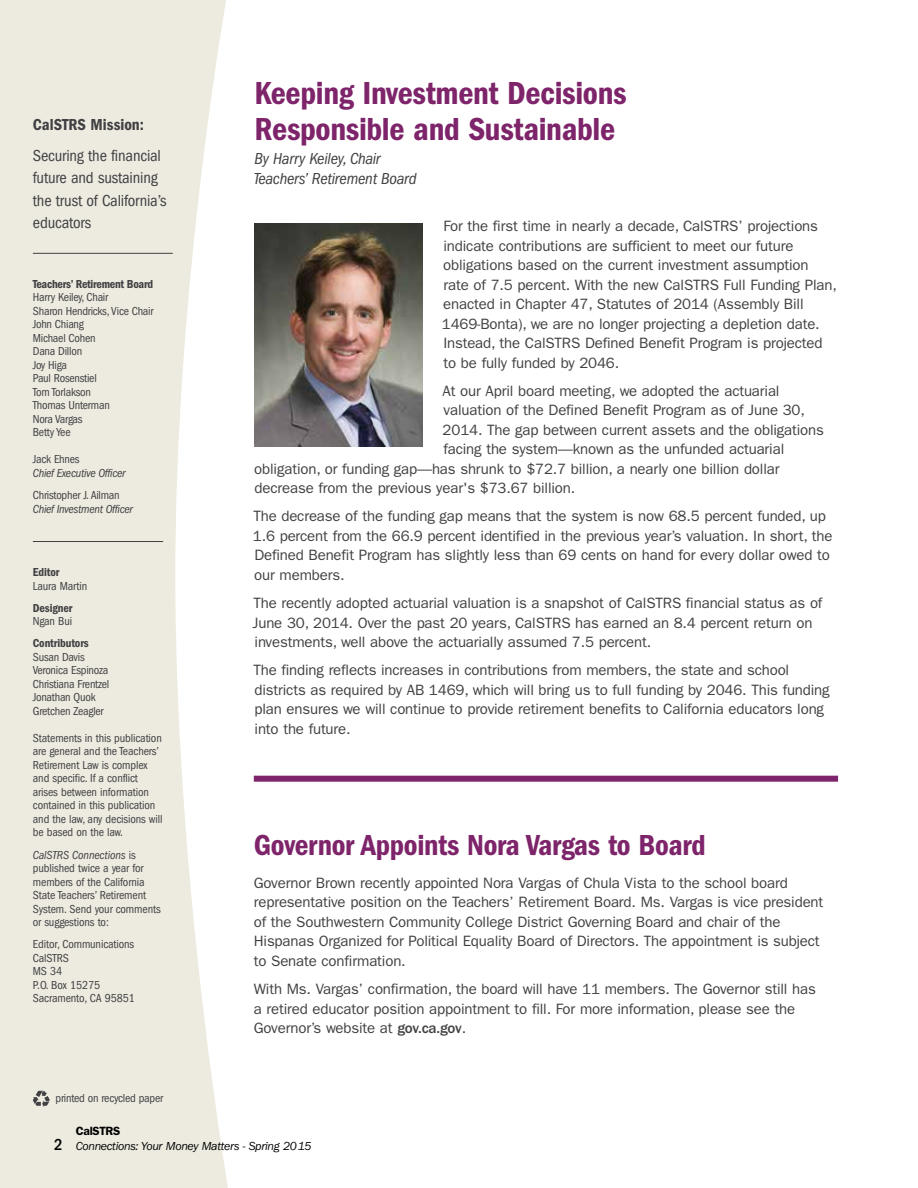
<style>
.page{position:relative;width:918px;height:1188px;background:#fff}
.page>*{position:absolute;margin:0;border:0;box-sizing:border-box;transform-origin:0 0}
.t1{font:33px/36px "ITC Franklin Gothic Std Dm Cd";letter-spacing:-.01em;color:#7e246a}
.t2{font:30px "ITC Franklin Gothic Std Dm Cd";letter-spacing:-.01em;color:#7e246a}
.t3{font:condensed 16.5px/22.5px "ITC Franklin Gothic Std";letter-spacing:-.01em;color:#414042}
.t4{font:italic condensed 16.5px/20px "ITC Franklin Gothic Std";letter-spacing:-.01em;color:#414042}
.t5{font:16.5px "ITC Franklin Gothic Std Dm Cd";color:#414042}
.t6{font:500 condensed 16.5px "ITC Franklin Gothic Std";color:#000}
.t7{font:15px/19.5px "ITC Franklin Gothic Std";letter-spacing:-.01em;color:#414042}
.t8{font:condensed 12px/13.5px "ITC Franklin Gothic Std";letter-spacing:-.01em;color:#414042}
.t9{font:12px "ITC Franklin Gothic Std Dm Cd";letter-spacing:-.01em;color:#414042}
.t10{font:italic condensed 12px "ITC Franklin Gothic Std";letter-spacing:-.02em;color:#414042}
.t11{font:italic 12px "ITC Franklin Gothic Std";letter-spacing:-.025em;color:#000}
.t12{font:600 12px "ITC Franklin Gothic Std";letter-spacing:-.025em;color:#000}
.s1{font-style:italic}
.s2{font-weight:500}
</style>
<div class="page">
<img style="left:255px;top:224px;width:168px;height:223px">
<svg style="left:0;top:0;width:228px;height:1188px;fill:#edebe0"></svg>
<svg style="left:33px;top:1091px;width:17px;height:16px"></svg>
<hr style="left:33px;top:253px;width:140px;height:1px;background:#414042">
<hr style="left:33px;top:541px;width:130px;height:1px;background:#414042">
<div style="left:254px;top:776px;width:584px;height:6px;background:#7e246a"></div>
<p class="t5" style="left:33px;top:115px;width:113px">CalSTRS Mission:</p>
<p class="t3" style="left:33px;top:144px;width:135px">Securing the financial future and sustaining the trust of California’s educators</p>
<p class="t9" style="left:33px;top:277px;width:122px">Teachers’ Retirement Board</p>
<p class="t8" style="left:33px;top:291px;width:122px">Harry Keiley, Chair<br>Sharon Hendricks, Vice Chair<br>John Chiang<br>Michael Cohen<br>Dana Dillon<br>Joy Higa<br>Paul Rosenstiel<br>Tom Torlakson<br>Thomas Unterman<br>Nora Vargas<br>Betty Yee</p>
<p class="t8" style="left:33px;top:453px;width:48px">Jack Ehnes</p>
<p class="t10" style="left:33px;top:466px;width:94px">Chief Executive Officer</p>
<p class="t8" style="left:33px;top:488px;width:88px">Christopher J. Ailman</p>
<p class="t10" style="left:33px;top:502px;width:101px">Chief Investment Officer</p>
<p class="t9" style="left:33px;top:565px;width:28px">Editor</p>
<p class="t8" style="left:33px;top:579px;width:56px">Laura Martin</p>
<p class="t9" style="left:33px;top:601px;width:41px">Designer</p>
<p class="t8" style="left:33px;top:615px;width:41px">Ngan Bui</p>
<p class="t9" style="left:33px;top:637px;width:57px">Contributors</p>
<p class="t8" style="left:33px;top:650px;width:78px">Susan Davis<br>Veronica Espinoza<br>Christiana Frentzel<br>Jonathan Quok<br>Gretchen Zeagler</p>
<p class="t8" style="left:33px;top:731px;width:131px">Statements in this publication are general and the Teachers’<br>Retirement Law is complex and specific. If a conflict arises between information contained in this publication and the law, any decisions will be based on the law.</p>
<p class="t8" style="left:33px;top:848px;width:129px"><span class="s1">CalSTRS Connections</span> is published twice a year for members of the California<br>State Teachers’ Retirement<br>System. Send your comments or suggestions to:</p>
<p class="t8" style="left:33px;top:938px;width:104px">Editor, Communications<br>CalSTRS<br>MS 34<br>P.O. Box 15275<br>Sacramento, CA 95851</p>
<p class="t8" style="left:56px;top:1091px;width:109px">printed on recycled paper</p>
<h1 class="t1" style="left:255px;top:75px;width:374px">Keeping Investment Decisions<br>Responsible and Sustainable</h1>
<p class="t4" style="left:254px;top:149px;width:165px">By Harry Keiley, Chair<br>Teachers’ Retirement Board</p>
<p class="t7" style="left:442px;top:216px;width:397px">For the first time in nearly a decade, CalSTRS’ projections indicate contributions are sufficient to meet our future obligations based on the current investment assumption<br>rate of 7.5 percent. With the new CalSTRS Full Funding Plan, enacted in Chapter 47, Statutes of 2014 (Assembly Bill 1469-Bonta), we are no longer projecting a depletion date.<br>Instead, the CalSTRS Defined Benefit Program is projected to be fully funded by 2046.</p>
<p class="t7" style="left:443px;top:381px;width:338px">At our April board meeting, we adopted the actuarial</p>
<p class="t7" style="left:444px;top:401px;width:363px">valuation of the Defined Benefit Program as of June 30,</p>
<p class="t7" style="left:443px;top:420px;width:383px">2014. The gap between current assets and the obligations</p>
<p class="t7" style="left:443px;top:440px;width:342px">facing the system—known as the unfunded actuarial</p>
<p class="t7" style="left:254px;top:459px;width:527px">obligation, or funding gap—has shrunk to $72.7 billion, a nearly one billion dollar</p>
<p class="t7" style="left:255px;top:479px;width:322px">decrease from the previous year's $73.67 billion.</p>
<p class="t7" style="left:253px;top:507px;width:581px">The decrease of the funding gap means that the system is now 68.5 percent funded, up 1.6 percent from the 66.9 percent identified in the previous year’s valuation. In short, the Defined Benefit Program has slightly less than 69 cents on hand for every dollar owed to our members.</p>
<p class="t7" style="left:253px;top:593px;width:572px">The recently adopted actuarial valuation is a snapshot of CalSTRS financial status as of<br>June 30, 2014. Over the past 20 years, CalSTRS has earned an 8.4 percent return on investments, well above the actuarially assumed 7.5 percent.</p>
<p class="t7" style="left:253px;top:661px;width:578px">The finding reflects increases in contributions from members, the state and school districts as required by AB 1469, which will bring us to full funding by 2046. This funding plan ensures we will continue to provide retirement benefits to California educators long into the future.</p>
<h2 class="t2" style="left:254px;top:828px;width:454px">Governor Appoints Nora Vargas to Board</h2>
<p class="t7" style="left:254px;top:873px;width:571px">Governor Brown recently appointed Nora Vargas of Chula Vista to the school board representative position on the Teachers’ Retirement Board. Ms. Vargas is vice president of the Southwestern Community College District Governing Board and chair of the Hispanas Organized for Political Equality Board of Directors. The appointment is subject to Senate confirmation.</p>
<p class="t7" style="left:254px;top:979px;width:564px">With Ms. Vargas’ confirmation, the board will have 11 members. The Governor still has a retired educator position appointment to fill. For more information, please see the<br>Governor’s website at <span class="s2">gov.ca.gov</span>.</p>
<p class="t6" style="left:54px;top:1136px;width:10px">2</p>
<p class="t12" style="left:76px;top:1124px;width:46px">CalSTRS</p>
<p class="t11" style="left:76px;top:1140px;width:237px">Connections: Your Money Matters - Spring 2015</p>
</div>
